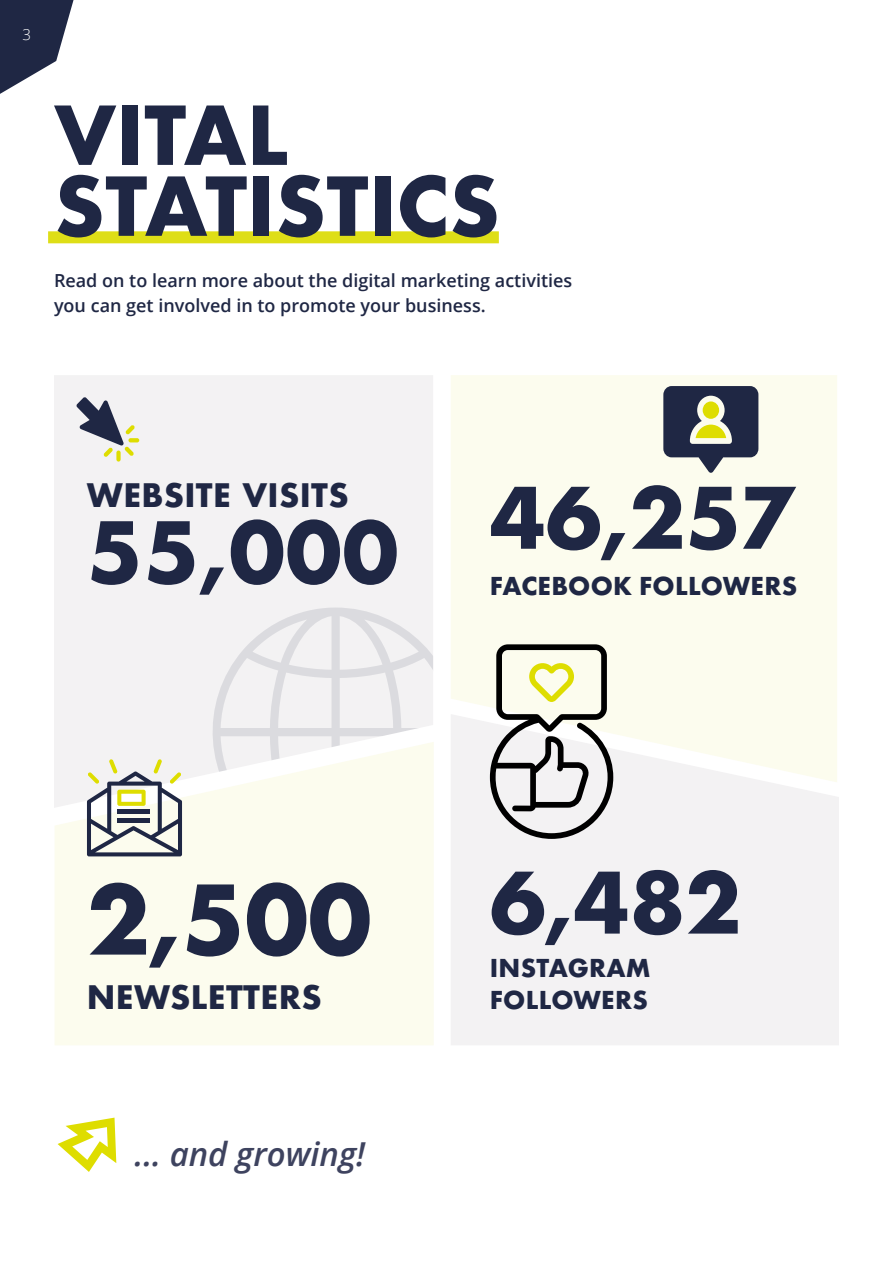
<style>
.page{position:relative;width:893px;height:1263px;background:#fff}
.page>*{position:absolute;margin:0;border:0;box-sizing:border-box;transform-origin:0 0}
.t1{font:700 93px "Futura";color:#1f2744}
.t2{font:700 82.2px "Futura";color:#1f2744}
.t3{font:700 78.75px/70.9px "Futura";color:#1f2744}
.t4{font:italic 600 33px "Open Sans";color:#3e435f}
.t5{font:700 31.5px "Futura";letter-spacing:.01em;color:#1f2744}
.t6{font:700 24px/31.5px "Futura";letter-spacing:.01em;color:#1f2744}
.t7{font:600 18px/25.5px "Open Sans";color:#1f2744}
.t8{font:300 15px "Open Sans";color:#fff}
</style>
<div class="page">
<div style="left:451px;top:782px;width:388px;height:263px;background:#f3f2f3"></div>
<div style="left:451px;top:375px;width:386px;height:407px;background:#fcfcee"></div>
<div style="left:55px;top:742px;width:379px;height:303px;background:#fcfcee"></div>
<div style="left:54px;top:375px;width:379px;height:433px;background:#f3f2f3"></div>
<svg style="left:199px;top:607px;width:234px;height:201px;fill:#f3f2f3"></svg>
<svg style="left:0;top:0;width:74px;height:94px"></svg>
<div style="left:48px;top:231px;width:451px;height:12px;background:#dede17"></div>
<svg style="left:87px;top:759px;width:95px;height:97px"></svg>
<div style="left:116px;top:450px;width:5px;height:12px;background:#dedd00;border-radius:2px"></div>
<svg style="left:128px;top:438px;width:11px;height:4px"></svg>
<svg style="left:77px;top:397px;width:58px;height:60px"></svg>
<svg style="left:663px;top:386px;width:95px;height:87px;background:#666c6d"></svg>
<svg style="left:490px;top:644px;width:123px;height:195px"></svg>
<svg style="left:58px;top:1117px;width:58px;height:55px"></svg>
<p class="t8" style="left:23px;top:24px;width:10px">3</p>
<h3 class="t3" style="left:54px;top:100px;width:447px">VITAL<br>STATISTICS</h3>
<p class="t7" style="left:54px;top:267px;width:520px">Read on to learn more about the digital marketing activities you can get involved in to promote your business.</p>
<h3 class="t5" style="left:87px;top:472px;width:263px">WEBSITE VISITS</h3>
<h2 class="t2" style="left:87px;top:476px;width:709px">55,000 46,257</h2>
<h3 class="t6" style="left:490px;top:570px;width:309px">FACEBOOK FOLLOWERS</h3>
<h1 class="t1" style="left:87px;top:852px;width:286px">2,500</h1>
<h3 class="t5" style="left:87px;top:974px;width:236px">NEWSLETTERS</h3>
<h3 class="t4" style="left:134px;top:1131px;width:232px">... and growing!</h3>
<h2 class="t2" style="left:490px;top:843px;width:253px">6,482</h2>
<h3 class="t6" style="left:490px;top:952px;width:162px">INSTAGRAM<br>FOLLOWERS</h3>
</div>
